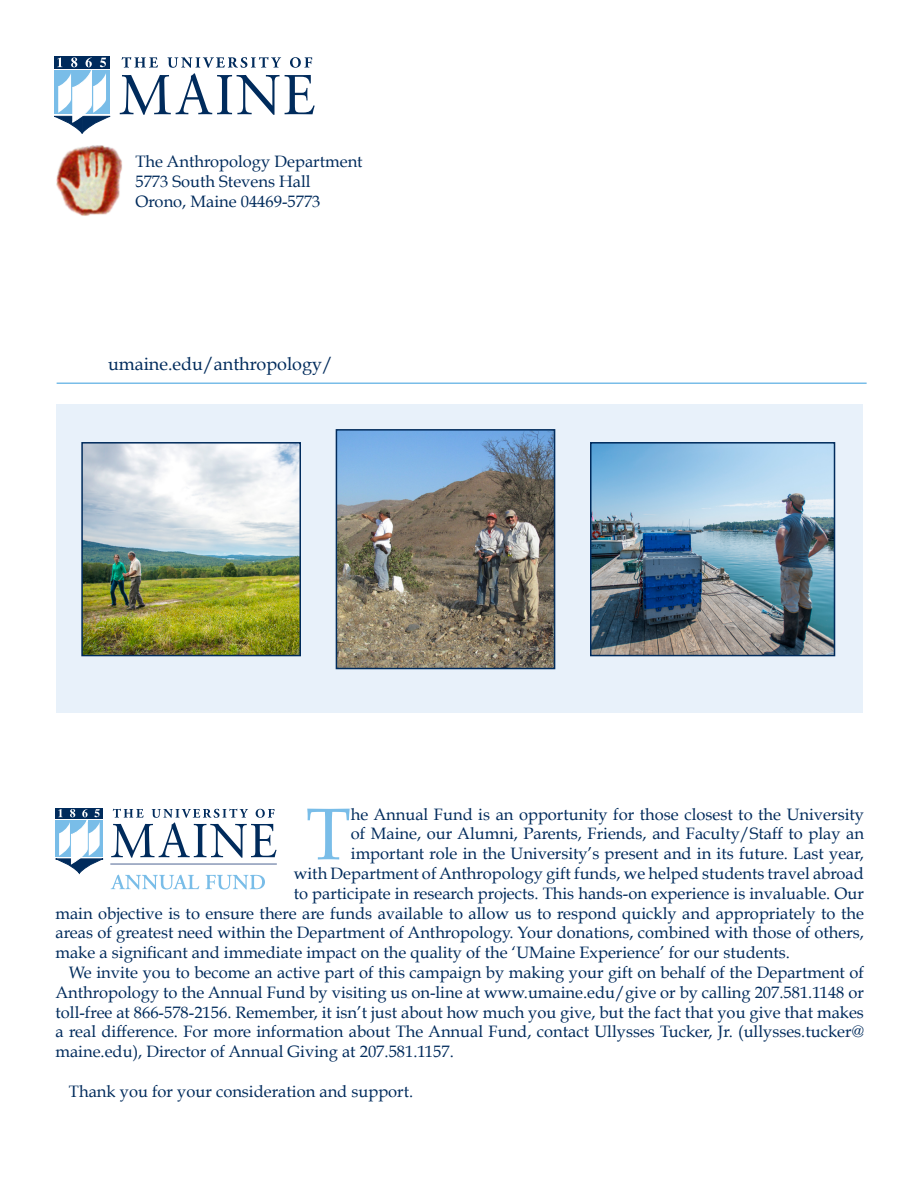
<style>
.page{position:relative;width:918px;height:1188px;background:#fff}
.page>*{position:absolute;margin:0;border:0;box-sizing:border-box;transform-origin:0 0}
.t1{font:73.2px "Book Antiqua";color:#79bde8}
.t2{font:18px "Book Antiqua";color:#002b5c}
.t3{font:16.5px/19.8px "Book Antiqua";color:#002b5c}
</style>
<div class="page">
<div style="left:56px;top:404px;width:807px;height:309px;background:#e8f1fa"></div>
<hr style="left:57px;top:382px;width:810px;height:2px;background:#79bde8">
<svg style="left:120px;top:57px;width:195px;height:58px"></svg>
<svg style="left:54px;top:56px;width:56px;height:2px"></svg>
<svg style="left:54px;top:58px;width:56px;height:75px"></svg>
<img style="left:84px;top:445px;width:214px;height:208px">
<div style="left:81px;top:442px;width:220px;height:214px;border:2px solid #002b5c"></div>
<img style="left:339px;top:432px;width:213px;height:234px">
<div style="left:336px;top:429px;width:219px;height:240px;border:2px solid #002b5c"></div>
<img style="left:593px;top:445px;width:239px;height:208px">
<div style="left:590px;top:442px;width:245px;height:214px;border:2px solid #002b5c"></div>
<svg style="left:111px;top:875px;width:88px;height:14px"></svg>
<svg style="left:205px;top:875px;width:60px;height:14px"></svg>
<svg style="left:111px;top:809px;width:166px;height:49px"></svg>
<div style="left:56px;top:808px;width:47px;height:10px;background:#002b5c"></div>
<svg style="left:56px;top:809px;width:47px;height:65px"></svg>
<hr style="left:110px;top:863px;width:167px;height:2px;background:#62779f">
<img style="left:56px;top:145px;width:66px;height:71px">
<p class="t3" style="left:135px;top:152px;width:229px">The Anthropology Department<br>5773 South Stevens Hall<br>Orono, Maine 04469-5773</p>
<p class="t2" style="left:108px;top:352px;width:227px">umaine.edu/anthropology/</p>
<h1 class="t1" style="left:306px;top:789px;width:46px">T</h1>
<p class="t3" style="left:351px;top:804px;width:515px">he Annual Fund is an opportunity for those closest to the University</p>
<p class="t3" style="left:351px;top:824px;width:515px">of Maine, our Alumni, Parents, Friends, and Faculty/Staff to play an</p>
<p class="t3" style="left:351px;top:844px;width:515px">important role in the University’s present and in its future. Last year,</p>
<p class="t3" style="left:294px;top:864px;width:572px">with Department of Anthropology gift funds, we helped students travel abroad</p>
<p class="t3" style="left:294px;top:883px;width:572px">to participate in research projects. This hands-on experience is invaluable. Our</p>
<p class="t3" style="left:55px;top:903px;width:810px">main objective is to ensure there are funds available to allow us to respond quickly and appropriately to the</p>
<p class="t3" style="left:55px;top:923px;width:810px">areas of greatest need within the Department of Anthropology. Your donations, combined with those of others,</p>
<p class="t3" style="left:55px;top:943px;width:736px">make a significant and immediate impact on the quality of the ‘UMaine Experience’ for our students.</p>
<p class="t3" style="left:69px;top:963px;width:797px">We invite you to become an active part of this campaign by making your gift on behalf of the Department of</p>
<p class="t3" style="left:55px;top:982px;width:810px">Anthropology to the Annual Fund by visiting us on-line at www.umaine.edu/give or by calling 207.581.1148 or</p>
<p class="t3" style="left:55px;top:1002px;width:810px">toll-free at 866-578-2156. Remember, it isn’t just about how much you give, but the fact that you give that makes</p>
<p class="t3" style="left:55px;top:1022px;width:810px">a real difference. For more information about The Annual Fund, contact Ullysses Tucker, Jr. (ullysses.tucker@</p>
<p class="t3" style="left:55px;top:1042px;width:400px">maine.edu), Director of Annual Giving at 207.581.1157.</p>
<p class="t3" style="left:69px;top:1081px;width:346px">Thank you for your consideration and support.</p>
</div>
